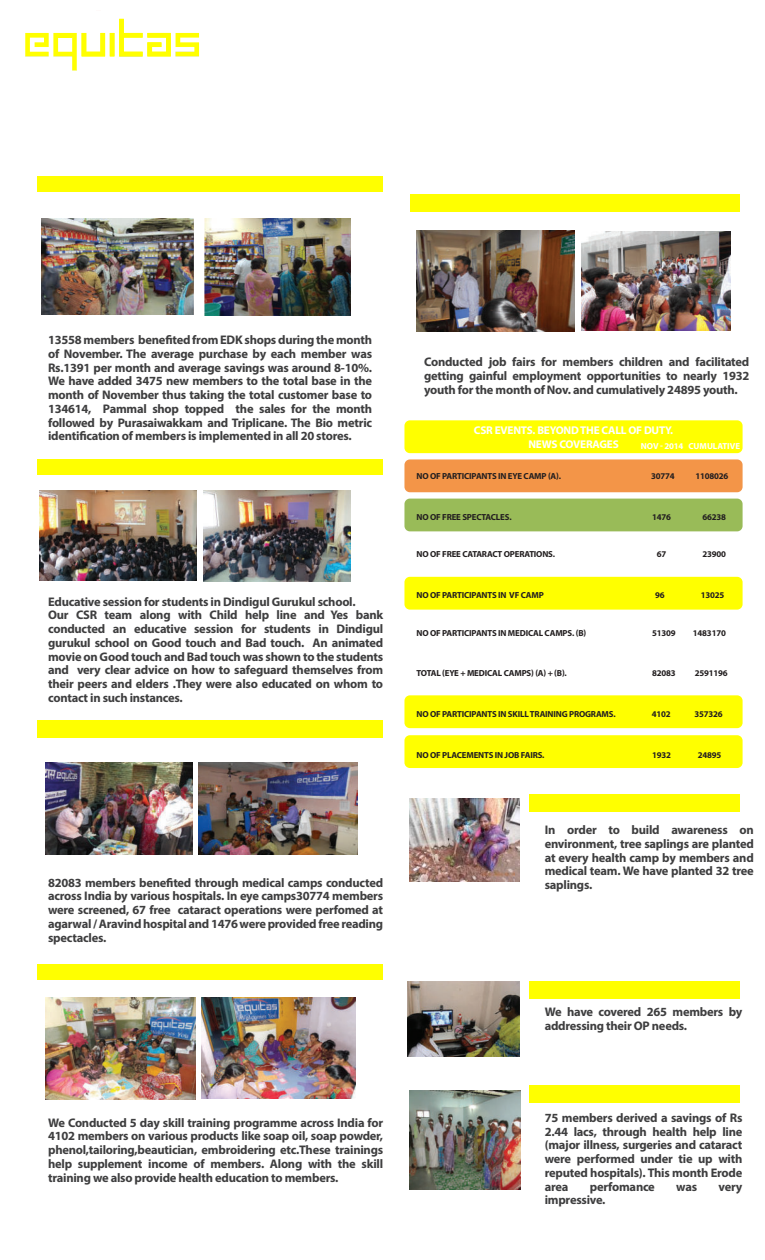
<style>
.page{position:relative;width:765px;height:1260px;background:#fff}
.page>*{position:absolute;margin:0;border:0;box-sizing:border-box;transform-origin:0 0}
.t1{font:700 12.5px/13.8px "Myriad Pro";letter-spacing:-.02em;color:#3e3e3f;text-align:justify}
.t2{font:700 11.25px/13.5px "Myriad Pro";letter-spacing:-.02em;color:#fff;text-align:center}
.t3{font:700 8.75px "Myriad Pro";letter-spacing:-.02em;color:#231f20}
.t4{font:700 8.75px "Myriad Pro";color:#fff}
</style>
<div class="page">
<div style="left:404px;top:420px;width:339px;height:33px;background:#ff0;border-radius:5px"></div>
<div style="left:404px;top:459px;width:339px;height:33px;background:#f39548;border-radius:5px"></div>
<div style="left:404px;top:499px;width:339px;height:32px;background:#99bb58;border-radius:5px"></div>
<div style="left:404px;top:577px;width:339px;height:33px;background:#ff0;border-radius:5px"></div>
<div style="left:404px;top:695px;width:339px;height:33px;background:#ff0;border-radius:5px"></div>
<div style="left:404px;top:735px;width:339px;height:33px;background:#ff0;border-radius:5px"></div>
<svg style="left:25px;top:18px;width:175px;height:53px"></svg>
<div style="left:37px;top:720px;width:345px;height:18px;background:#ff0"></div>
<div style="left:410px;top:194px;width:329px;height:18px;background:#ff0"></div>
<div style="left:529px;top:794px;width:210px;height:18px;background:#ff0"></div>
<div style="left:529px;top:981px;width:210px;height:18px;background:#ff0"></div>
<div style="left:529px;top:1085px;width:210px;height:18px;background:#ff0"></div>
<div style="left:37px;top:177px;width:345px;height:15px;background:#ff0"></div>
<div style="left:37px;top:459px;width:345px;height:16px;background:#ff0"></div>
<div style="left:37px;top:964px;width:345px;height:16px;background:#ff0"></div>
<img style="left:42px;top:218px;width:151px;height:97px">
<img style="left:205px;top:219px;width:145px;height:97px">
<img style="left:408px;top:982px;width:111px;height:75px">
<img style="left:409px;top:1090px;width:111px;height:100px">
<img style="left:417px;top:231px;width:157px;height:101px">
<img style="left:581px;top:232px;width:150px;height:98px">
<img style="left:45px;top:997px;width:150px;height:102px">
<img style="left:201px;top:997px;width:154px;height:102px">
<img style="left:45px;top:763px;width:148px;height:91px">
<img style="left:39px;top:491px;width:157px;height:89px">
<img style="left:203px;top:491px;width:147px;height:91px">
<img style="left:198px;top:762px;width:160px;height:93px">
<img style="left:409px;top:799px;width:110px;height:83px">
<p class="t1" style="left:48px;top:334px;width:326px">13558 members benefited from EDK shops during the month of November. The average purchase by each member was Rs.1391 per month and average savings was around 8-10%.<br>We have added 3475 new members to the total base in the month of November thus taking the total customer base to 134614, Pammal shop topped the sales for the month followed by Purasaiwakkam and Triplicane. The Bio metric identification of members is implemented in all 20 stores.</p>
<p class="t1" style="left:48px;top:595px;width:337px;text-align:left">Educative session for students in Dindigul Gurukul school.<br>Our CSR team along with Child help line and Yes bank conducted an educative session for students in Dindigul gurukul school on Good touch and Bad touch. An animated movie on Good touch and Bad touch was shown to the students and very clear advice on how to safeguard themselves from their peers and elders .They were also educated on whom to contact in such instances.</p>
<p class="t1" style="left:48px;top:877px;width:337px">82083 members benefited through medical camps conducted across India by various hospitals. In eye camps30774 members were screened, 67 free cataract operations were perfomed at agarwal / Aravind hospital and 1476 were provided free reading spectacles.</p>
<p class="t1" style="left:48px;top:1117px;width:337px">We Conducted 5 day skill training programme across India for 4102 members on various products like soap oil, soap powder, phenol,tailoring,beautician, embroidering etc.These trainings help supplement income of members. Along with the skill training we also provide health education to members.</p>
<p class="t1" style="left:424px;top:356px;width:327px">Conducted job fairs for members children and facilitated getting gainful employment opportunities to nearly 1932 youth for the month of Nov. and cumulatively 24895 youth.</p>
<p class="t2" style="left:474px;top:424px;width:201px">CSR EVENTS. BEYOND THE CALL OF DUTY.<br>NEWS COVERAGES</p>
<p class="t3" style="left:417px;top:473px;width:146px">NO OF PARTICIPANTS IN EYE CAMP (A).</p>
<p class="t3" style="left:651px;top:473px;width:25px">30774</p>
<p class="t3" style="left:695px;top:473px;width:35px">1108026</p>
<p class="t3" style="left:417px;top:513px;width:97px">NO OF FREE SPECTACLES.</p>
<p class="t3" style="left:652px;top:513px;width:20px">1476</p>
<p class="t3" style="left:702px;top:513px;width:25px">66238</p>
<p class="t3" style="left:417px;top:551px;width:140px">NO OF FREE CATARACT OPERATIONS.</p>
<p class="t3" style="left:657px;top:551px;width:11px">67</p>
<p class="t3" style="left:702px;top:551px;width:25px">23900</p>
<p class="t3" style="left:417px;top:592px;width:129px">NO OF PARTICIPANTS IN VF CAMP</p>
<p class="t3" style="left:655px;top:592px;width:11px">96</p>
<p class="t3" style="left:701px;top:592px;width:25px">13025</p>
<p class="t3" style="left:417px;top:629px;width:171px">NO OF PARTICIPANTS IN MEDICAL CAMPS. (B)</p>
<p class="t3" style="left:652px;top:629px;width:25px">51309</p>
<p class="t3" style="left:693px;top:629px;width:35px">1483170</p>
<p class="t3" style="left:417px;top:670px;width:152px">TOTAL (EYE + MEDICAL CAMPS) (A) + (B).</p>
<p class="t3" style="left:652px;top:670px;width:25px">82083</p>
<p class="t3" style="left:695px;top:670px;width:35px">2591196</p>
<p class="t3" style="left:417px;top:711px;width:201px">NO OF PARTICIPANTS IN SKILL TRAINING PROGRAMS.</p>
<p class="t3" style="left:652px;top:711px;width:20px">4102</p>
<p class="t3" style="left:694px;top:711px;width:30px">357326</p>
<p class="t3" style="left:417px;top:751px;width:130px">NO OF PLACEMENTS IN JOB FAIRS.</p>
<p class="t3" style="left:652px;top:751px;width:20px">1932</p>
<p class="t3" style="left:698px;top:751px;width:25px">24895</p>
<p class="t4" style="left:641px;top:443px;width:101px">NOV - 2014 CUMULATIVE</p>
<p class="t1" style="left:545px;top:824px;width:211px">In order to build awareness on environment, tree saplings are planted at every health camp by members and medical team. We have planted 32 tree saplings.</p>
<p class="t1" style="left:545px;top:1006px;width:199px">We have covered 265 members by addressing their OP needs.</p>
<p class="t1" style="left:545px;top:1112px;width:199px">75 members derived a savings of Rs 2.44 lacs, through health help line (major illness, surgeries and cataract were performed under tie up with reputed hospitals). This month Erode area</p>
<p class="t1" style="left:590px;top:1181px;width:67px">perfomance</p>
<p class="t1" style="left:676px;top:1181px;width:22px">was</p>
<p class="t1" style="left:719px;top:1181px;width:25px">very</p>
<p class="t1" style="left:545px;top:1194px;width:62px">impressive.</p>
</div>
